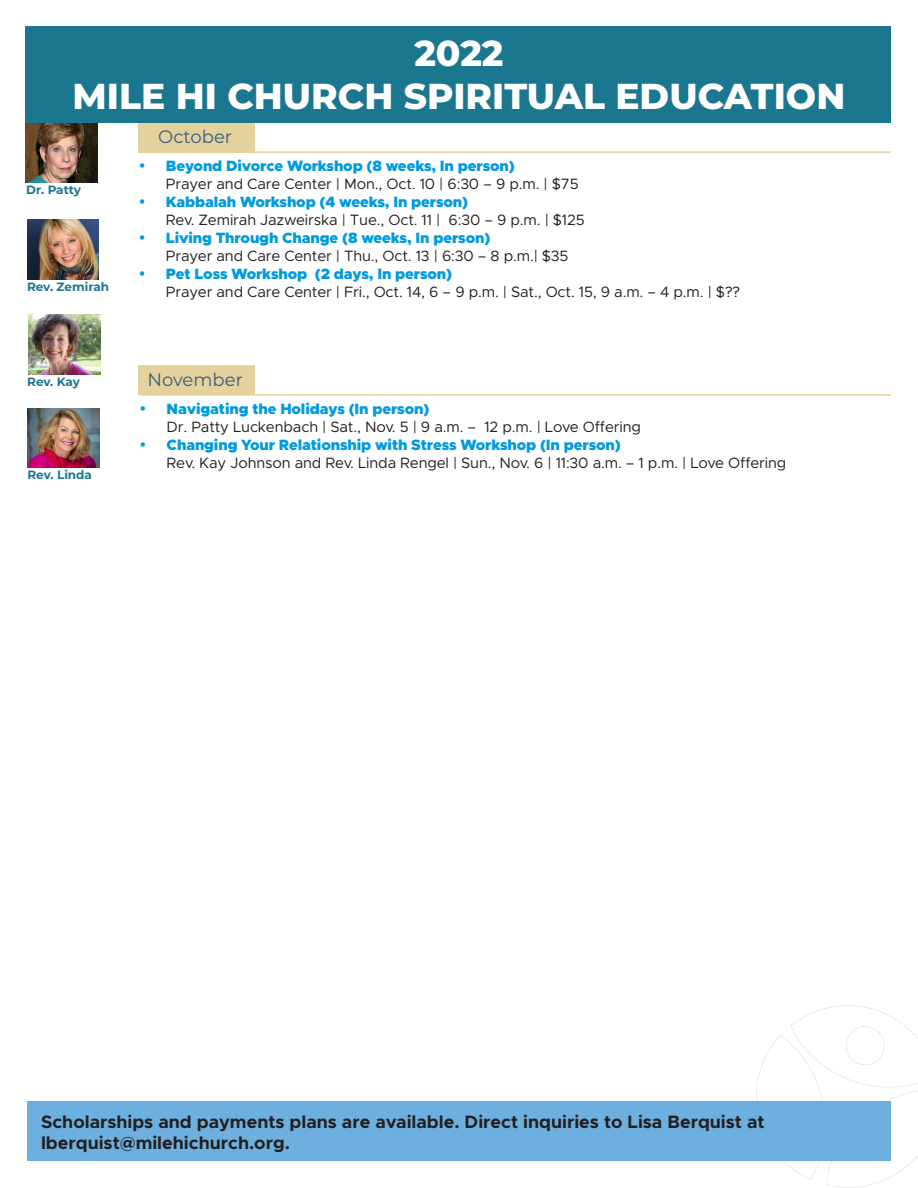
<style>
.page{position:relative;width:918px;height:1188px;background:#fff}
.page>*{position:absolute;margin:0;border:0;box-sizing:border-box;transform-origin:0 0}
.t1{font:800 36px "Montserrat";color:#fff}
.t2{font:700 18px/21.6px "Metropolis";color:#231f20}
.t3{font:18px "Montserrat";color:#385e81}
.t4{font:15px/18px "Metropolis";letter-spacing:-.01em;color:#231f20}
.t5{font:700 12px "Montserrat";color:#1b7790}
.s1{font-weight:900;color:#009bde}
</style>
<div class="page">
<div style="left:26px;top:27px;width:865px;height:96px;background:#1b7790"></div>
<svg style="left:756px;top:1005px;width:162px;height:183px"></svg>
<img style="left:26px;top:123px;width:72px;height:60px">
<img style="left:27px;top:220px;width:72px;height:59px">
<img style="left:29px;top:315px;width:72px;height:59px">
<img style="left:27px;top:408px;width:72px;height:60px">
<div style="left:139px;top:123px;width:116px;height:29px;background:#e5d19c"></div>
<hr style="left:140px;top:151px;width:751px;height:2px;background:#e5d19c">
<div style="left:139px;top:366px;width:116px;height:29px;background:#e5d19c"></div>
<hr style="left:140px;top:394px;width:751px;height:2px;background:#e5d19c">
<div style="left:27px;top:1102px;width:864px;height:59px;background:#6db0e0"></div>
<p class="t1" style="left:414px;top:27px;width:91px">2022</p>
<p class="t1" style="left:73px;top:70px;width:774px">MILE HI CHURCH SPIRITUAL EDUCATION</p>
<p class="t5" style="left:26px;top:181px;width:56px">Dr. Patty</p>
<p class="t5" style="left:27px;top:278px;width:84px">Rev. Zemirah</p>
<p class="t5" style="left:27px;top:373px;width:54px">Rev. Kay</p>
<p class="t5" style="left:27px;top:466px;width:66px">Rev. Linda</p>
<p class="t3" style="left:158px;top:124px;width:75px">October</p>
<p class="t4" style="left:166px;top:157px;width:414px"><span class="s1">Beyond Divorce Workshop (8 weeks, In person)<br></span>Prayer and Care Center | Mon., Oct. 10 | 6:30 – 9 p.m. | $75</p>
<p class="t4" style="left:166px;top:193px;width:420px"><span class="s1">Kabbalah Workshop (4 weeks, In person)<br></span>Rev. Zemirah Jazweirska | Tue., Oct. 11 | 6:30 – 9 p.m. | $125</p>
<p class="t4" style="left:166px;top:229px;width:404px"><span class="s1">Living Through Change (8 weeks, In person)<br></span>Prayer and Care Center | Thu., Oct. 13 | 6:30 – 8 p.m.| $35</p>
<p class="t4" style="left:166px;top:265px;width:576px"><span class="s1">Pet Loss Workshop (2 days, In person)<br></span>Prayer and Care Center | Fri., Oct. 14, 6 – 9 p.m. | Sat., Oct. 15, 9 a.m. – 4 p.m. | $??</p>
<p class="t3" style="left:147px;top:367px;width:97px">November</p>
<p class="t4" style="left:167px;top:400px;width:476px"><span class="s1">Navigating the Holidays (In person)<br></span>Dr. Patty Luckenbach | Sat., Nov. 5 | 9 a.m. – 12 p.m. | Love Offering</p>
<p class="t4" style="left:167px;top:436px;width:621px"><span class="s1">Changing Your Relationship with Stress Workshop (In person)<br></span>Rev. Kay Johnson and Rev. Linda Rengel | Sun., Nov. 6 | 11:30 a.m. – 1 p.m. | Love Offering</p>
<p class="t2" style="left:41px;top:1111px;width:725px">Scholarships and payments plans are available. Direct inquiries to Lisa Berquist at lberquist@milehichurch.org.</p>
</div>
